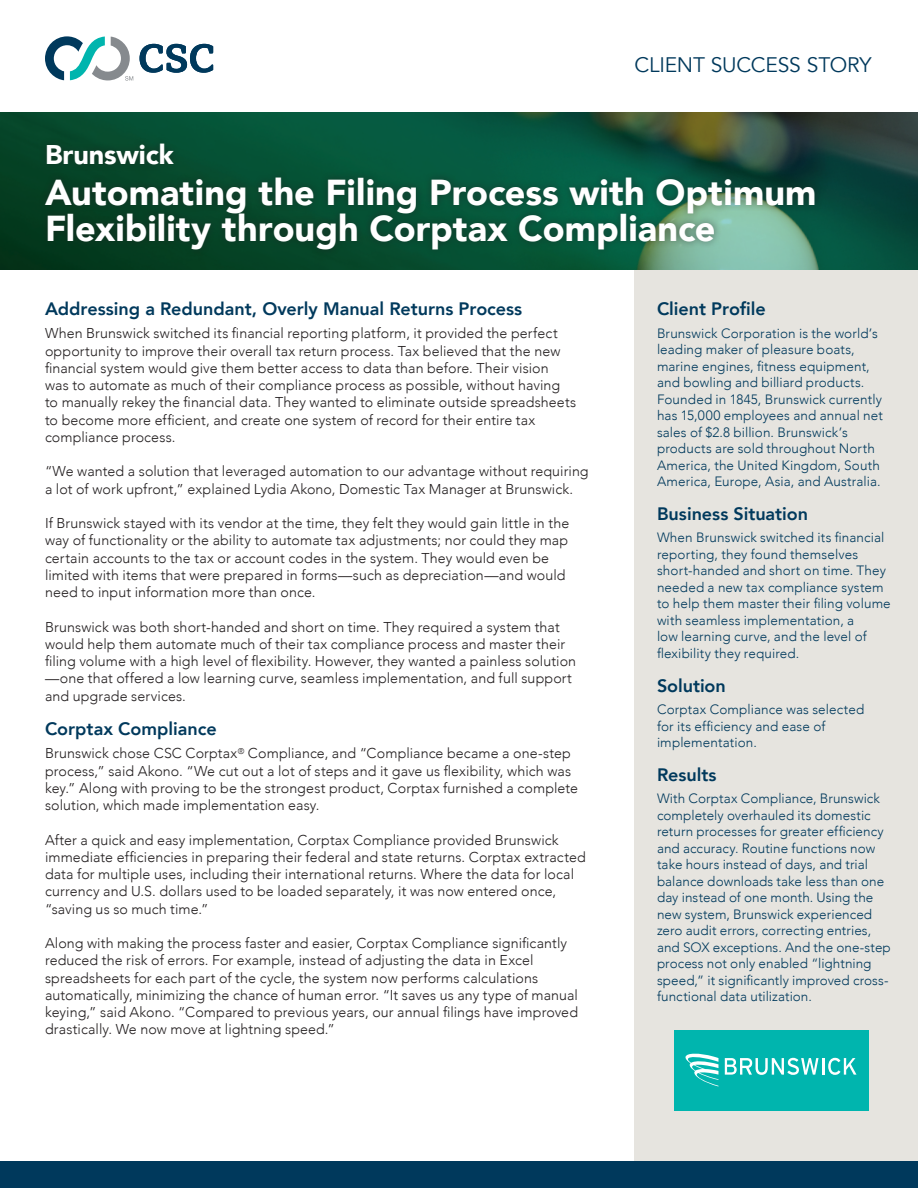
<style>
.page{position:relative;width:918px;height:1188px;background:#fff}
.page>*{position:absolute;margin:0;border:0;box-sizing:border-box;transform-origin:0 0}
.Head{font:900 36px/36px "Avenir";color:#fff}
.Head_2{font:900 27px "Avenir";color:#fff}
.t1{font:21px "Avenir";letter-spacing:-.01em;color:#00395c}
.Subhead{font:800 18px "Avenir";color:#00395c}
.Text{font:300 14.25px/17.2px "Avenir";letter-spacing:.005em;color:#231f20}
.Sidebar-text{font:300 13.5px/16.5px "Avenir";letter-spacing:.005em;color:#00395c}
</style>
<div class="page">
<div style="left:634px;top:270px;width:284px;height:891px;background:#e6e4df"></div>
<div style="left:0;top:1161px;width:918px;height:27px;background:#00395c"></div>
<svg style="left:140px;top:44px;width:73px;height:29px"></svg>
<svg style="left:45px;top:36px;width:88px;height:45px"></svg>
<img style="left:0;top:112px;width:918px;height:158px">
<div style="left:674px;top:1030px;width:195px;height:81px;background:#00b5ae"></div>
<div style="left:38px;top:136px;width:785px;height:122px;background:#231f20;opacity:.5"></div>
<svg style="left:685px;top:1053px;width:33px;height:34px"></svg>
<svg style="left:725px;top:1058px;width:94px;height:17px"></svg>
<hr style="left:822px;top:1058px;width:3px;height:17px;background:#fff">
<svg style="left:828px;top:1058px;width:28px;height:17px"></svg>
<h3 class="t1" style="left:634px;top:52px;width:239px">CLIENT SUCCESS STORY</h3>
<p class="Head_2" style="left:45px;top:132px;width:130px">Brunswick</p>
<p class="Head" style="left:45px;top:173px;width:773px">Automating the Filing Process with Optimum<br>Flexibility through Corptax Compliance</p>
<p class="Subhead" style="left:45px;top:295px;width:479px">Addressing a Redundant, Overly Manual Returns Process</p>
<p class="Text" style="left:45px;top:325px;width:533px">When Brunswick switched its financial reporting platform, it provided the perfect opportunity to improve their overall tax return process. Tax believed that the new financial system would give them better access to data than before. Their vision<br>was to automate as much of their compliance process as possible, without having to manually rekey the financial data. They wanted to eliminate outside spreadsheets to become more efficient, and create one system of record for their entire tax compliance process.</p>
<p class="Text" style="left:45px;top:463px;width:545px">“We wanted a solution that leveraged automation to our advantage without requiring a lot of work upfront,” explained Lydia Akono, Domestic Tax Manager at Brunswick.</p>
<p class="Text" style="left:45px;top:514px;width:526px">If Brunswick stayed with its vendor at the time, they felt they would gain little in the way of functionality or the ability to automate tax adjustments; nor could they map certain accounts to the tax or account codes in the system. They would even be limited with items that were prepared in forms—such as depreciation—and would need to input information more than once.</p>
<p class="Text" style="left:45px;top:618px;width:533px">Brunswick was both short-handed and short on time. They required a system that would help them automate much of their tax compliance process and master their filing volume with a high level of flexibility. However, they wanted a painless solution —one that offered a low learning curve, seamless implementation, and full support and upgrade services.</p>
<p class="Subhead" style="left:45px;top:715px;width:173px">Corptax Compliance</p>
<p class="Text" style="left:45px;top:745px;width:535px">Brunswick chose CSC Corptax<sup>®</sup> Compliance, and “Compliance became a one-step process,” said Akono. “We cut out a lot of steps and it gave us flexibility, which was key.” Along with proving to be the strongest product, Corptax furnished a complete solution, which made implementation easy.</p>
<p class="Text" style="left:45px;top:831px;width:542px">After a quick and easy implementation, Corptax Compliance provided Brunswick immediate efficiencies in preparing their federal and state returns. Corptax extracted data for multiple uses, including their international returns. Where the data for local currency and U.S. dollars used to be loaded separately, it was now entered once, “saving us so much time.”</p>
<p class="Text" style="left:45px;top:934px;width:535px">Along with making the process faster and easier, Corptax Compliance significantly reduced the risk of errors. For example, instead of adjusting the data in Excel spreadsheets for each part of the cycle, the system now performs calculations automatically, minimizing the chance of human error. “It saves us any type of manual keying,” said Akono. “Compared to previous years, our annual filings have improved drastically. We now move at lightning speed.”</p>
<p class="Subhead" style="left:657px;top:295px;width:110px">Client Profile</p>
<p class="Sidebar-text" style="left:657px;top:325px;width:222px">Brunswick Corporation is the world’s</p>
<p class="Sidebar-text" style="left:657px;top:341px;width:199px">leading maker of pleasure boats,</p>
<p class="Sidebar-text" style="left:657px;top:358px;width:214px">marine engines, fitness equipment,</p>
<p class="Sidebar-text" style="left:657px;top:374px;width:209px">and bowling and billiard products.</p>
<p class="Sidebar-text" style="left:657px;top:391px;width:227px">Founded in 1845, Brunswick currently</p>
<p class="Sidebar-text" style="left:657px;top:407px;width:228px">has 15,000 employees and annual net sales of $2.8 billion. Brunswick’s</p>
<p class="Sidebar-text" style="left:657px;top:440px;width:219px">products are sold throughout North</p>
<p class="Sidebar-text" style="left:657px;top:457px;width:224px">America, the United Kingdom, South</p>
<p class="Sidebar-text" style="left:657px;top:473px;width:225px">America, Europe, Asia, and Australia.</p>
<p class="Subhead" style="left:657px;top:499px;width:153px">Business Situation</p>
<p class="Sidebar-text" style="left:657px;top:529px;width:235px">When Brunswick switched its financial reporting, they found themselves short-handed and short on time. They needed a new tax compliance system to help them master their filing volume with seamless implementation, a<br>low learning curve, and the level of flexibility they required.</p>
<p class="Subhead" style="left:657px;top:671px;width:70px">Solution</p>
<p class="Sidebar-text" style="left:657px;top:701px;width:209px">Corptax Compliance was selected</p>
<p class="Sidebar-text" style="left:657px;top:718px;width:170px">for its efficiency and ease of</p>
<p class="Sidebar-text" style="left:657px;top:734px;width:101px">implementation.</p>
<p class="Subhead" style="left:657px;top:760px;width:61px">Results</p>
<p class="Sidebar-text" style="left:657px;top:790px;width:235px">With Corptax Compliance, Brunswick completely overhauled its domestic return processes for greater efficiency and accuracy. Routine functions now take hours instead of days, and trial balance downloads take less than one day instead of one month. Using the new system, Brunswick experienced zero audit errors, correcting entries, and SOX exceptions. And the one-step process not only enabled “lightning speed,” it significantly improved cross&shy;functional data utilization.</p>
</div>
